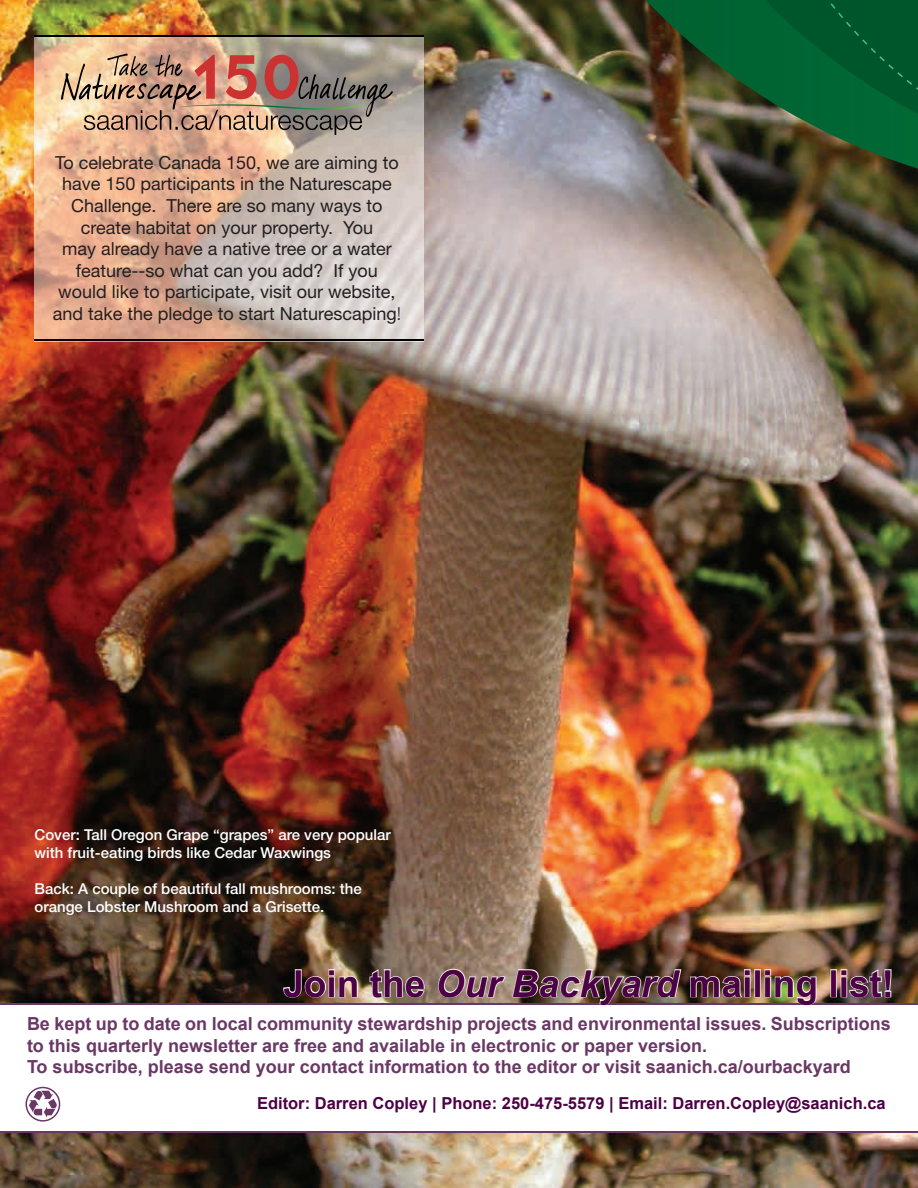
<style>
.page{position:relative;width:918px;height:1188px;background:#fff}
.page>*{position:absolute;margin:0;border:0;box-sizing:border-box;transform-origin:0 0}
.t1{font:700 37.05px "Arial";color:#4c0144}
.t2{font:18px/21.6px "Helvetica Neue";color:#231f20;text-align:center}
.t3{font:700 18px/21.6px "Arial";color:#6a3865}
.t4{font:700 16.5px "Arial";color:#4c0144}
.t5{font:500 15px/18px "Helvetica Neue";color:#fff}
.s1{font-weight:300}
.s2{font-style:italic}
</style>
<div class="page">
<img style="left:0;top:0;width:918px;height:1188px">
<img style="left:580px;top:0;width:147px;height:188px">
<svg style="left:727px;top:0;width:191px;height:188px;background:#17542c"></svg>
<div style="left:0;top:1004px;width:918px;height:127px;background:#fff"></div>
<hr style="left:0;top:1004px;width:918px;height:1px;background:#6a3865">
<hr style="left:0;top:1131px;width:918px;height:1px;background:#6a3865">
<svg style="left:283px;top:969px;width:75px;height:30px;background:#917e6c"></svg>
<svg style="left:369px;top:968px;width:57px;height:31px;background:#9f9183"></svg>
<svg style="left:437px;top:968px;width:245px;height:37px;background:#907f73"></svg>
<svg style="left:689px;top:969px;width:62px;height:30px;background:#7c695a"></svg>
<div style="left:754px;top:969px;width:7px;height:28px;border:2px solid #fff"></div>
<img style="left:764px;top:969px;width:53px;height:36px">
<div style="left:830px;top:969px;width:7px;height:28px;border:2px solid #fff"></div>
<svg style="left:840px;top:968px;width:52px;height:31px"></svg>
<svg style="left:26px;top:1087px;width:34px;height:35px"></svg>
<img style="left:35px;top:36px;width:389px;height:304px">
<img style="left:61px;top:53px;width:332px;height:82px">
<hr style="left:35px;top:35px;width:389px;height:1px;background:#000">
<hr style="left:35px;top:340px;width:389px;height:1px;background:#000">
<p class="t2" style="left:53px;top:151px;width:350px">To celebrate Canada 150, we are aiming to have 150 participants in the Naturescape Challenge. There are so many ways to create habitat on your property. You<br>may already have a native tree or a water feature--so what can you add? If you would like to participate, visit our website, and take the pledge to start Naturescaping<span class="s1">!</span></p>
<p class="t5" style="left:35px;top:825px;width:358px">Cover: Tall Oregon Grape “grapes” are very popular with fruit-eating birds like Cedar Waxwings</p>
<p class="t5" style="left:35px;top:879px;width:329px">Back: A couple of beautiful fall mushrooms: the orange Lobster Mushroom and a Grisette.</p>
<h1 class="t1" style="left:283px;top:959px;width:612px">Join the <span class="s2">Our Backyard</span> mailing list!</h1>
<p class="t3" style="left:27px;top:1013px;width:865px">Be kept up to date on local community stewardship projects and environmental issues. Subscriptions to this quarterly newsletter are free and available in electronic or paper version.<br>To subscribe, please send your contact information to the editor or visit saanich.ca/ourbackyard</p>
<p class="t4" style="left:257px;top:1092px;width:630px">Editor: Darren Copley | Phone: 250-475-5579 | Email: Darren.Copley@saanich.ca</p>
</div>
